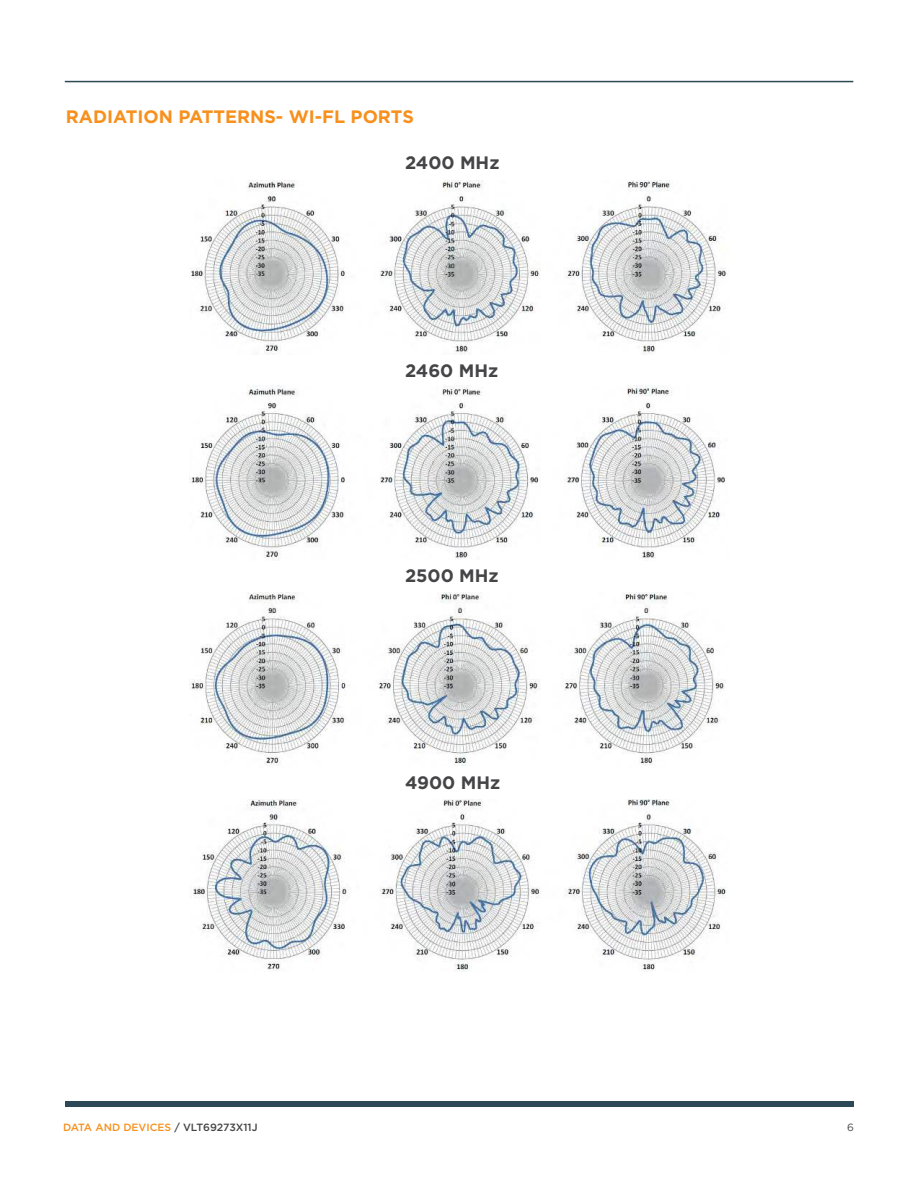
<style>
.page{position:relative;width:918px;height:1188px;background:#fff}
.page>*{position:absolute;margin:0;border:0;box-sizing:border-box;transform-origin:0 0}
.t1{font:700 18px "Gotham";color:#f7901d}
.t2{font:700 18px "Gotham";color:#454547}
.t3{font:500 10.5px "Gotham";color:#f7901d}
.t4{font:10.5px "Gotham";color:#454547}
.s1{color:#454547}
</style>
<div class="page">
<hr style="left:65px;top:81px;width:788px;height:1px;background:#2d4856">
<div style="left:65px;top:1101px;width:788px;height:6px;background:#2d4856"></div>
<img style="left:189px;top:181px;width:538px;height:173px">
<img style="left:189px;top:386px;width:536px;height:173px">
<img style="left:189px;top:593px;width:536px;height:173px">
<img style="left:193px;top:800px;width:533px;height:171px">
<p class="t1" style="left:66px;top:109px;width:350px">RADIATION PATTERNS- WI-FL PORTS</p>
<p class="t2" style="left:405px;top:154px;width:96px">2400 MHz</p>
<p class="t2" style="left:405px;top:363px;width:95px">2460 MHz</p>
<p class="t2" style="left:405px;top:568px;width:95px">2500 MHz</p>
<p class="t2" style="left:405px;top:774px;width:97px">4900 MHz</p>
<p class="t3" style="left:63px;top:1123px;width:196px">DATA AND DEVICES <span class="s1">/ VLT69273X11J</span></p>
<p class="t4" style="left:847px;top:1123px;width:8px">6</p>
</div>
